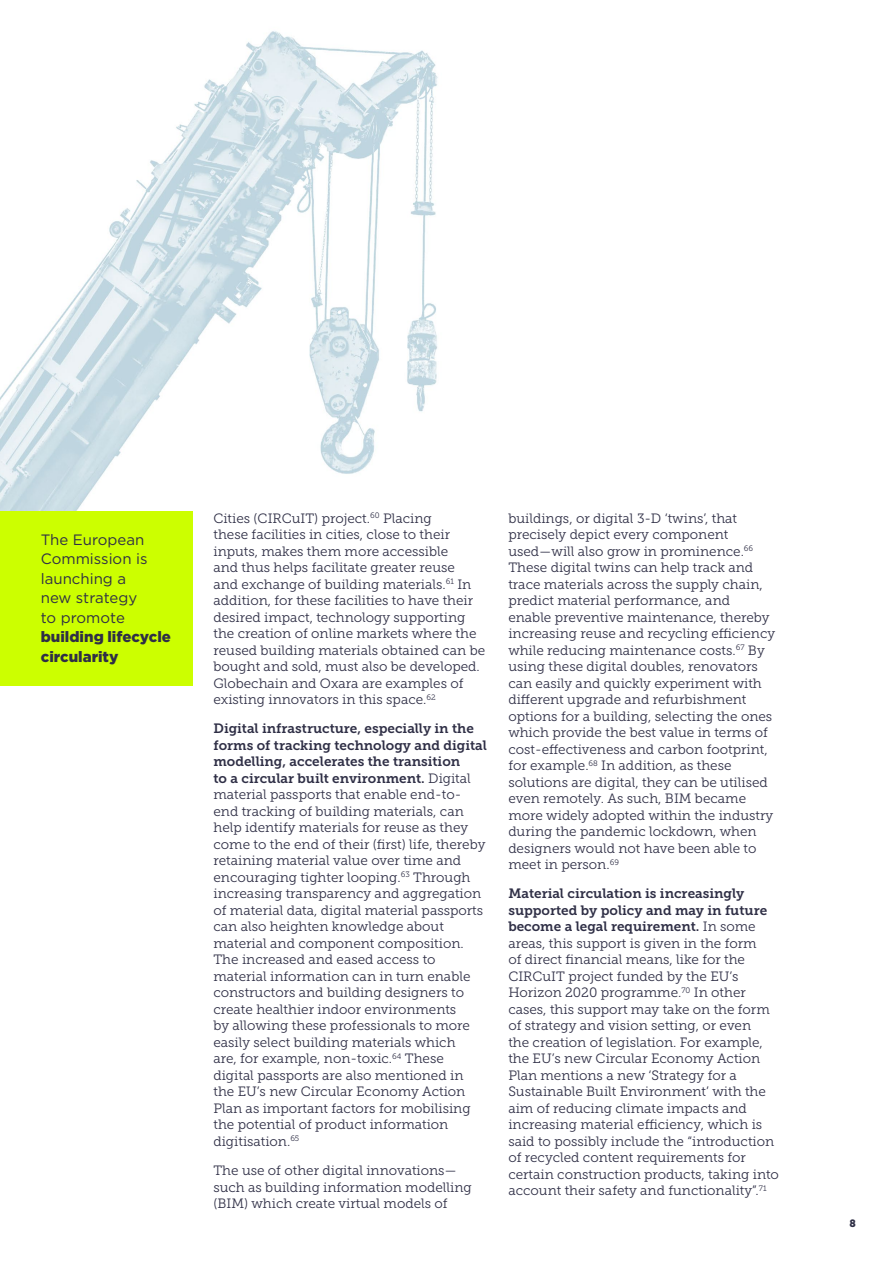
<style>
.page{position:relative;width:893px;height:1263px;background:#fff}
.page>*{position:absolute;margin:0;border:0;box-sizing:border-box;transform-origin:0 0}
.t1{font:15px/19.5px "Gotham";color:#2f2f46}
.t2{font:900 15px/19.5px "Gotham";color:#2f2f46}
.t3{font:13.5px/16.5px "Museo Slab 300";color:#2f2f46}
.t4{font:13.5px/16.5px "Museo Slab 700";color:#2f2f46}
.t5{font:10.5px "Museo Slab 900";color:#2f2f46}
.s1{font-family:"Museo Slab 300"}
</style>
<div class="page">
<img style="left:0;top:31px;width:438px;height:529px">
<div style="left:0;top:512px;width:192px;height:174px;background:#cf0"></div>
<p class="t1" style="left:41px;top:530px;width:108px">The European<br>Commission is launching a new strategy to promote</p>
<p class="t2" style="left:41px;top:627px;width:132px">building lifecycle circularity</p>
<p class="t3" style="left:213px;top:510px;width:273px">Cities (CIRCuIT) project.<sup>60</sup> Placing<br>these facilities in cities, close to their inputs, makes them more accessible<br>and thus helps facilitate greater reuse<br>and exchange of building materials.<sup>61</sup> In addition, for these facilities to have their desired impact, technology supporting the creation of online markets where the reused building materials obtained can be bought and sold, must also be developed.<br>Globechain and Oxara are examples of existing innovators in this space.<sup>62</sup></p>
<p class="t4" style="left:213px;top:720px;width:275px">Digital infrastructure, especially in the forms of tracking technology and digital modelling, accelerates the transition<br>to a circular built environment. <span class="s1">Digital</span></p>
<p class="t3" style="left:213px;top:786px;width:273px">material passports that enable end-to&shy;end tracking of building materials, can help identify materials for reuse as they come to the end of their (first) life, thereby retaining material value over time and encouraging tighter looping.<sup>63</sup> Through increasing transparency and aggregation of material data, digital material passports can also heighten knowledge about material and component composition.<br>The increased and eased access to material information can in turn enable constructors and building designers to create healthier indoor environments<br>by allowing these professionals to more easily select building materials which<br>are, for example, non-toxic.<sup>64</sup> These digital passports are also mentioned in the EU’s new Circular Economy Action Plan as important factors for mobilising the potential of product information digitisation.<sup>65</sup></p>
<p class="t3" style="left:213px;top:1162px;width:260px">The use of other digital innovations— such as building information modelling (BIM) which create virtual models of</p>
<p class="t3" style="left:508px;top:510px;width:268px">buildings, or digital 3-D ‘twins’, that precisely depict every component used—will also grow in prominence.<sup>66<br></sup>These digital twins can help track and trace materials across the supply chain, predict material performance, and enable preventive maintenance, thereby increasing reuse and recycling efficiency while reducing maintenance costs.<sup>67</sup> By using these digital doubles, renovators can easily and quickly experiment with different upgrade and refurbishment options for a building, selecting the ones which provide the best value in terms of cost-effectiveness and carbon footprint, for example.<sup>68</sup> In addition, as these solutions are digital, they can be utilised even remotely. As such, BIM became more widely adopted within the industry during the pandemic lockdown, when designers would not have been able to meet in person.<sup>69</sup></p>
<p class="t4" style="left:508px;top:885px;width:260px">Material circulation is increasingly supported by policy and may in future become a legal requirement. <span class="s1">In some</span></p>
<p class="t3" style="left:508px;top:935px;width:272px">areas, this support is given in the form<br>of direct financial means, like for the CIRCuIT project funded by the EU’s Horizon 2020 programme.<sup>70</sup> In other cases, this support may take on the form of strategy and vision setting, or even<br>the creation of legislation. For example, the EU’s new Circular Economy Action Plan mentions a new ‘Strategy for a Sustainable Built Environment’ with the aim of reducing climate impacts and increasing material efficiency, which is said to possibly include the “introduction of recycled content requirements for certain construction products, taking into account their safety and functionality”.<sup>71</sup></p>
<p class="t5" style="left:849px;top:1217px;width:8px">8</p>
</div>
